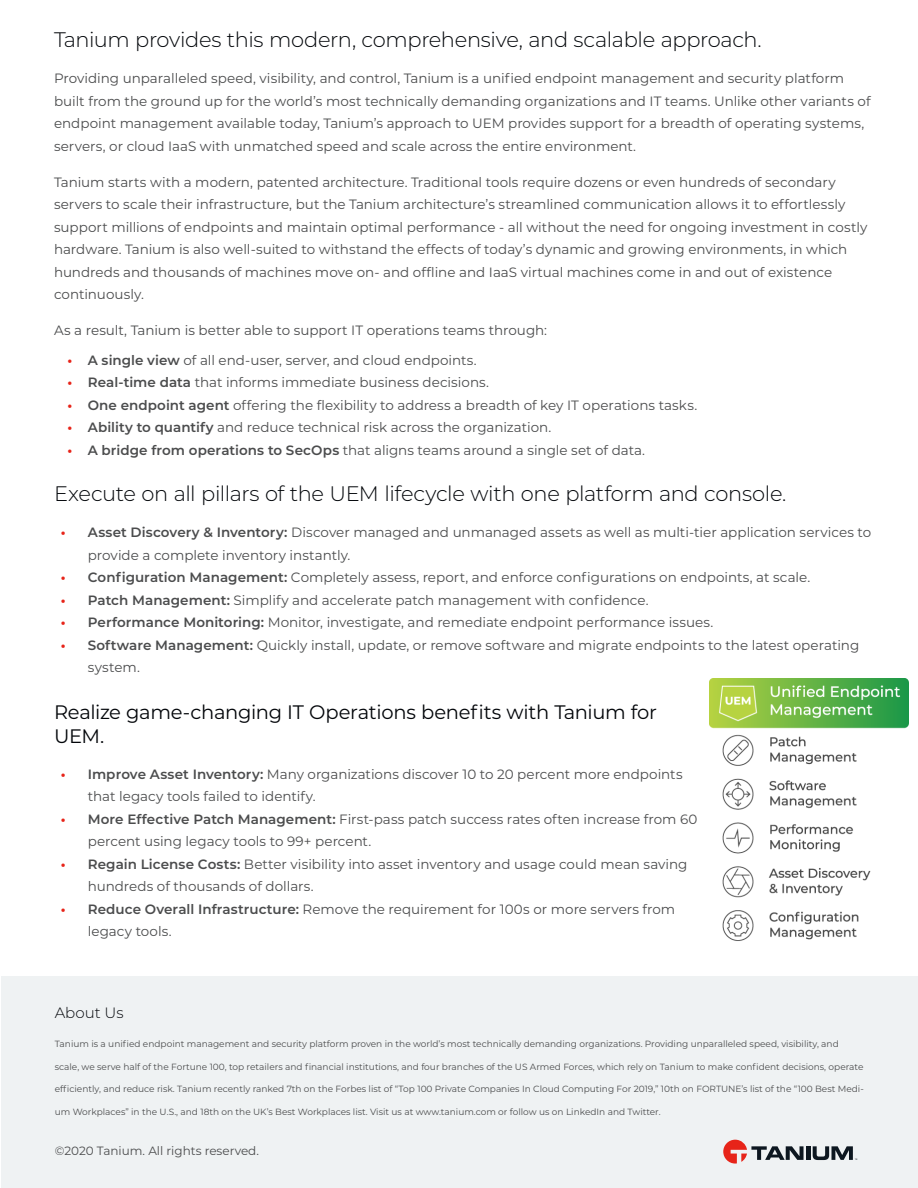
<style>
.page{position:relative;width:918px;height:1188px;background:#fff}
.page>*{position:absolute;margin:0;border:0;box-sizing:border-box;transform-origin:0 0}
.Subtitle__align_left{font:300 21px "Montserrat";letter-spacing:-.015em;color:#03060a}
.Subtitle__align_left-2{font:19.5px/24px "Montserrat";letter-spacing:-.015em;color:#03060a}
.Body_subhead{font:300 15px "Montserrat";color:#03060a}
.Subtitle__align_left-3{font:13.5px/22.5px "Montserrat";color:#4b4c4d}
.Body_Text__align_lef{font:13.5px "Montserrat";color:#4b4c4d}
.t1{font:12px "Montserrat";color:#4b4c4d}
.Body_Copy{font:9px "Montserrat";color:#4b4c4d}
.s1{font-weight:700;color:#e72419}
.s2{font-weight:600}
</style>
<div class="page">
<div style="left:2px;top:976px;width:916px;height:212px;background:#eff2f3"></div>
<svg style="left:723px;top:1140px;width:81px;height:24px"></svg>
<hr style="left:806px;top:1146px;width:4px;height:14px;background:#0d1720">
<svg style="left:813px;top:1146px;width:44px;height:14px"></svg>
<img style="left:710px;top:678px;width:199px;height:263px">
<p class="Subtitle__align_left" style="left:54px;top:26px;width:709px">Tanium provides this modern, comprehensive, and scalable approach.</p>
<p class="Subtitle__align_left-3" style="left:54px;top:67px;width:818px">Providing unparalleled speed, visibility, and control, Tanium is a unified endpoint management and security platform built from the ground up for the world’s most technically demanding organizations and IT teams. Unlike other variants of endpoint management available today, Tanium’s approach to UEM provides support for a breadth of operating systems, servers, or cloud IaaS with unmatched speed and scale across the entire environment.</p>
<p class="Subtitle__align_left-3" style="left:54px;top:170px;width:815px">Tanium starts with a modern, patented architecture. Traditional tools require dozens or even hundreds of secondary servers to scale their infrastructure, but the Tanium architecture’s streamlined communication allows it to effortlessly support millions of endpoints and maintain optimal performance - all without the need for ongoing investment in costly hardware. Tanium is also well-suited to withstand the effects of today’s dynamic and growing environments, in which hundreds and thousands of machines move on- and offline and IaaS virtual machines come in and out of existence continuously.</p>
<p class="Body_Text__align_lef" style="left:54px;top:321px;width:495px">As a result, Tanium is better able to support IT operations teams through:</p>
<p class="Subtitle__align_left-3" style="left:68px;top:348px;width:411px"><span class="s1">•</span> <span class="s2">A single view</span> of all end-user, server, and cloud endpoints.</p>
<p class="Subtitle__align_left-3" style="left:68px;top:371px;width:423px"><span class="s1">•</span> <span class="s2">Real-time data</span> that informs immediate business decisions.</p>
<p class="Subtitle__align_left-3" style="left:68px;top:393px;width:631px"><span class="s1">•</span> <span class="s2">One endpoint agent</span> offering the flexibility to address a breadth of key IT operations tasks.</p>
<p class="Subtitle__align_left-3" style="left:68px;top:416px;width:485px"><span class="s1">•</span> <span class="s2">Ability to quantify</span> and reduce technical risk across the organization.</p>
<p class="Subtitle__align_left-3" style="left:68px;top:438px;width:579px"><span class="s1">•</span> <span class="s2">A bridge from operations to SecOps</span> that aligns teams around a single set of data.</p>
<p class="Subtitle__align_left" style="left:54px;top:479px;width:734px">Execute on all pillars of the UEM lifecycle with one platform and console.</p>
<p class="Subtitle__align_left-3" style="left:88px;top:521px;width:785px;text-indent:-27px"><span class="s1">•</span> <span class="s2">Asset Discovery &amp; Inventory:</span> Discover managed and unmanaged assets as well as multi-tier application services to provide a complete inventory instantly.</p>
<p class="Subtitle__align_left-3" style="left:61px;top:566px;width:751px"><span class="s1">•</span> <span class="s2">Configuration Management:</span> Completely assess, report, and enforce configurations on endpoints, at scale.</p>
<p class="Subtitle__align_left-3" style="left:61px;top:588px;width:589px"><span class="s1">•</span> <span class="s2">Patch Management:</span> Simplify and accelerate patch management with confidence.</p>
<p class="Subtitle__align_left-3" style="left:61px;top:611px;width:654px"><span class="s1">•</span> <span class="s2">Performance Monitoring:</span> Monitor, investigate, and remediate endpoint performance issues.</p>
<p class="Subtitle__align_left-3" style="left:88px;top:633px;width:773px;text-indent:-27px"><span class="s1">•</span> <span class="s2">Software Management:</span> Quickly install, update, or remove software and migrate endpoints to the latest operating system.</p>
<p class="Subtitle__align_left-2" style="left:54px;top:699px;width:605px">Realize game-changing IT Operations benefits with Tanium for<br>UEM.</p>
<p class="Subtitle__align_left-3" style="left:88px;top:762px;width:596px;text-indent:-27px"><span class="s1">•</span> <span class="s2">Improve Asset Inventory:</span> Many organizations discover 10 to 20 percent more endpoints that legacy tools failed to identify.</p>
<p class="Subtitle__align_left-3" style="left:88px;top:807px;width:611px;text-indent:-27px"><span class="s1">•</span> <span class="s2">More Effective Patch Management:</span> First-pass patch success rates often increase from 60 percent using legacy tools to 99+ percent.</p>
<p class="Subtitle__align_left-3" style="left:88px;top:852px;width:601px;text-indent:-27px"><span class="s1">•</span> <span class="s2">Regain License Costs:</span> Better visibility into asset inventory and usage could mean saving hundreds of thousands of dollars.</p>
<p class="Subtitle__align_left-3" style="left:88px;top:897px;width:589px;text-indent:-27px"><span class="s1">•</span> <span class="s2">Reduce Overall Infrastructure:</span> Remove the requirement for 100s or more servers from legacy tools.</p>
<p class="Body_subhead" style="left:55px;top:1003px;width:70px">About Us</p>
<p class="Body_Copy" style="left:55px;top:1038px;width:786px">Tanium is a unified endpoint management and security platform proven in the world’s most technically demanding organizations. Providing unparalleled speed, visibility, and</p>
<p class="Body_Copy" style="left:55px;top:1061px;width:810px">scale, we serve half of the Fortune 100, top retailers and financial institutions, and four branches of the US Armed Forces, which rely on Tanium to make confident decisions, operate</p>
<p class="Body_Copy" style="left:55px;top:1083px;width:811px">efficiently, and reduce risk. Tanium recently ranked 7th on the Forbes list of “Top 100 Private Companies In Cloud Computing For 2019,” 10th on FORTUNE’s list of the “100 Best Medi-</p>
<p class="Body_Copy" style="left:55px;top:1106px;width:607px">um Workplaces” in the U.S., and 18th on the UK’s Best Workplaces list. Visit us at www.tanium.com or follow us on LinkedIn and Twitter.</p>
<p class="t1" style="left:55px;top:1142px;width:206px">©2020 Tanium. All rights reserved.</p>
</div>
